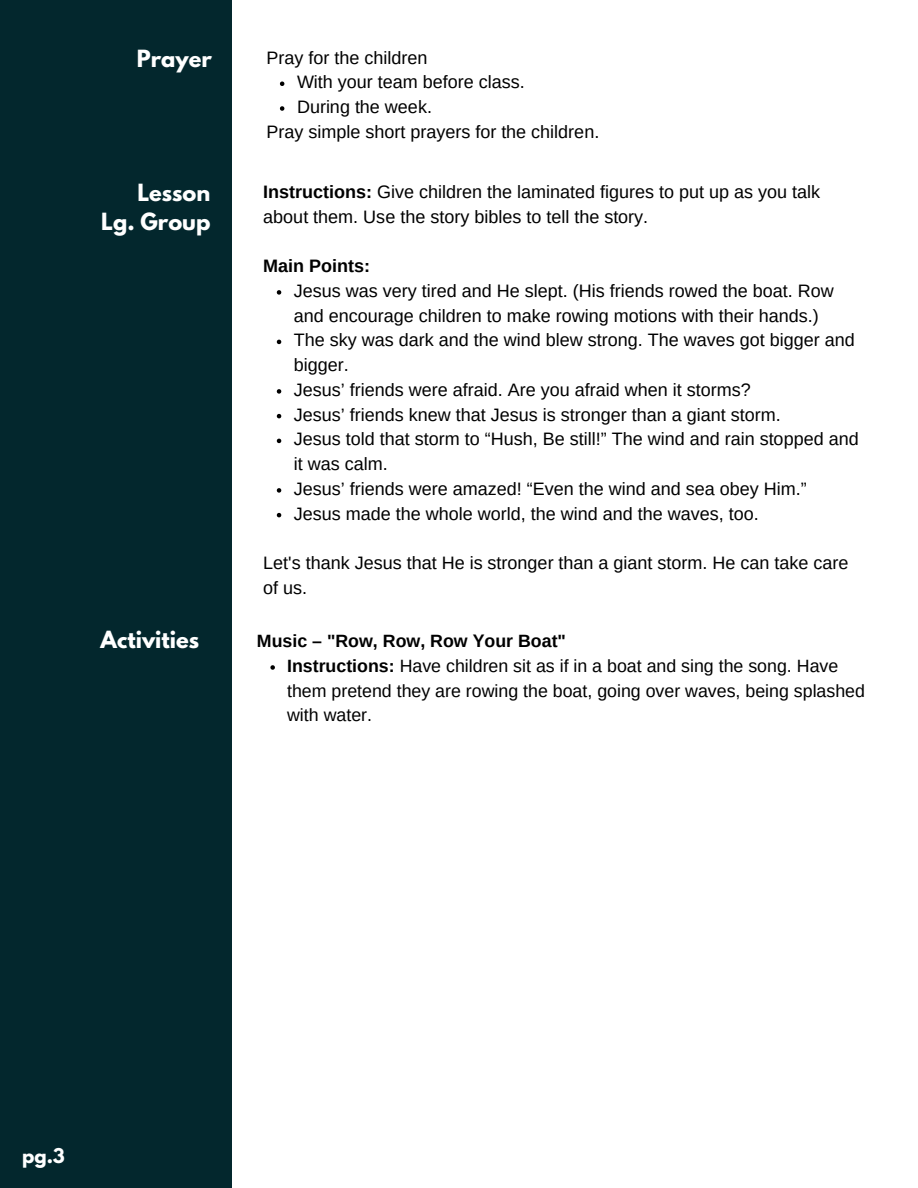
<style>
.page{position:relative;width:918px;height:1188px;background:#fff}
.page>*{position:absolute;margin:0;border:0;box-sizing:border-box;transform-origin:0 0}
.t1{font:700 21px/29.2px "League Spartan";color:#fff;text-align:right}
.t2{font:18px/24.8px "Arimo";color:#000}
.t3{font:700 18px "Arimo";color:#000}
.t4{font:700 18px "League Spartan";color:#fff}
.t5{font:17.85px/24.8px "Arimo";color:#000}
.t6{font:700 17.85px "Arimo";color:#000}
.s1{font-weight:700}
</style>
<div class="page">
<div style="left:0;top:0;width:232px;height:1188px;background:#03272d"></div>
<svg style="left:280px;top:82px;width:4px;height:4px"></svg>
<svg style="left:280px;top:106px;width:4px;height:5px"></svg>
<svg style="left:277px;top:290px;width:4px;height:5px"></svg>
<svg style="left:277px;top:340px;width:4px;height:4px"></svg>
<svg style="left:277px;top:389px;width:4px;height:5px"></svg>
<svg style="left:277px;top:414px;width:4px;height:4px"></svg>
<svg style="left:277px;top:439px;width:4px;height:4px"></svg>
<svg style="left:277px;top:488px;width:4px;height:5px"></svg>
<svg style="left:277px;top:513px;width:4px;height:4px"></svg>
<svg style="left:270px;top:665px;width:5px;height:5px"></svg>
<p class="t1" style="left:137px;top:46px;width:77px">Prayer</p>
<h2 class="t2" style="left:266px;top:45px;width:162px">Pray for the children</h2>
<h1 class="t2" style="left:297px;top:70px;width:229px">With your team before class.</h1>
<p class="t2" style="left:297px;top:94px;width:136px">During the week.</p>
<p class="t2" style="left:266px;top:119px;width:334px">Pray simple short prayers for the children.</p>
<p class="t1" style="left:101px;top:181px;width:111px">Lesson<br>Lg. Group</p>
<p class="t2" style="left:263px;top:179px;width:558px"><span class="s1">Instructions:</span> Give children the laminated figures to put up as you talk about them. Use the story bibles to tell the story.</p>
<h1 class="t3" style="left:263px;top:256px;width:108px">Main Points:</h1>
<p class="t2" style="left:294px;top:278px;width:541px">Jesus was very tired and He slept. (His friends rowed the boat. Row and encourage children to make rowing motions with their hands.)</p>
<h2 class="t2" style="left:294px;top:328px;width:562px">The sky was dark and the wind blew strong. The waves got bigger and bigger.</h2>
<p class="t2" style="left:294px;top:377px;width:458px">Jesus’ friends were afraid. Are you afraid when it storms?</p>
<p class="t2" style="left:294px;top:402px;width:488px">Jesus’ friends knew that Jesus is stronger than a giant storm.</p>
<p class="t2" style="left:294px;top:427px;width:566px">Jesus told that storm to “Hush, Be still!” The wind and rain stopped and it was calm.</p>
<p class="t2" style="left:294px;top:476px;width:514px">Jesus’ friends were amazed! “Even the wind and sea obey Him.”</p>
<p class="t2" style="left:294px;top:501px;width:466px">Jesus made the whole world, the wind and the waves, too.</p>
<p class="t2" style="left:263px;top:551px;width:587px">Let's thank Jesus that He is stronger than a giant storm. He can take care of us.</p>
<p class="t1" style="left:101px;top:628px;width:100px">Activities</p>
<h1 class="t6" style="left:257px;top:631px;width:311px">Music – "Row, Row, Row Your Boat"</h1>
<h2 class="t5" style="left:287px;top:653px;width:579px"><span class="s1">Instructions:</span> Have children sit as if in a boat and sing the song. Have them pretend they are rowing the boat, going over waves, being splashed with water.</h2>
<p class="t4" style="left:22px;top:1146px;width:44px">pg.3</p>
</div>
